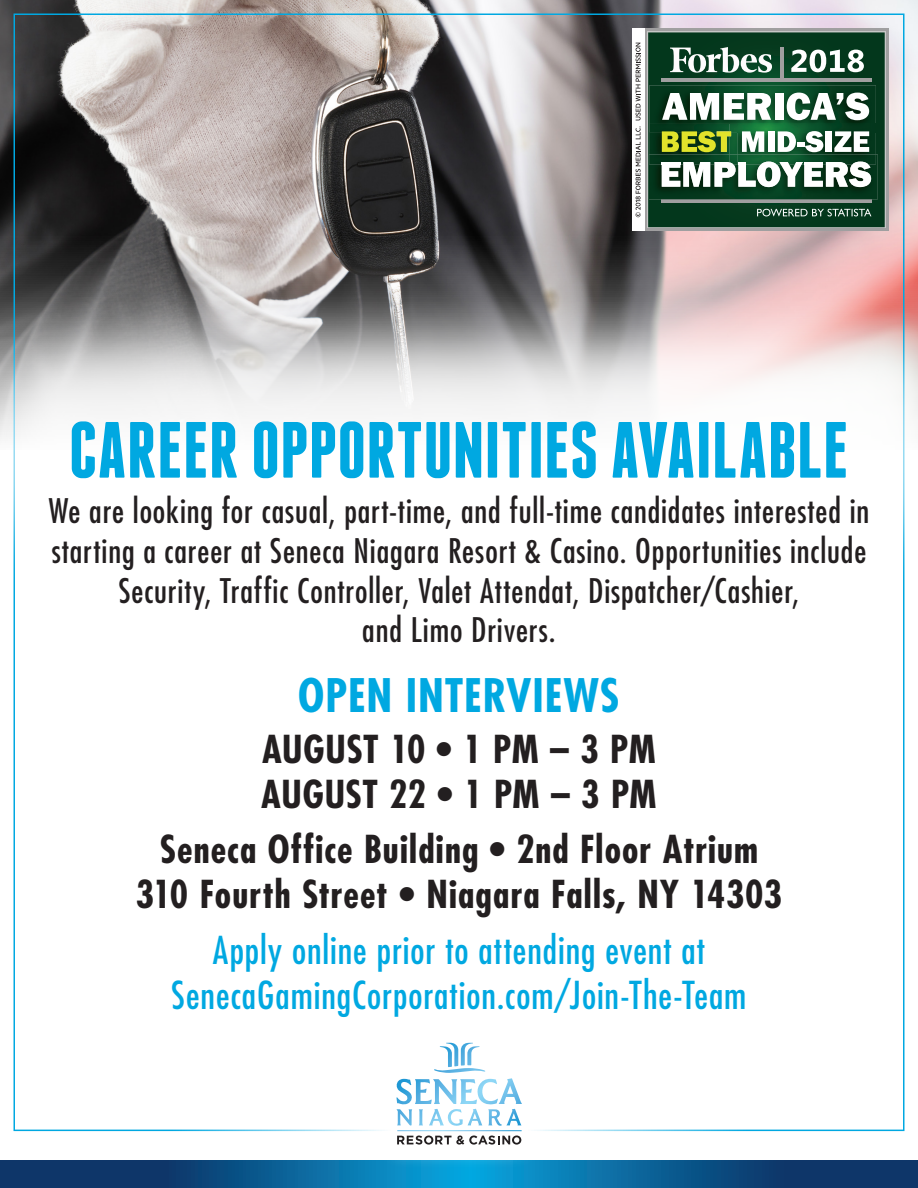
<style>
.page{position:relative;width:918px;height:1188px;background:#fff}
.page>*{position:absolute;margin:0;border:0;box-sizing:border-box;transform-origin:0 0}
.t1{font:700 79.5px "Franchise";letter-spacing:.005em;color:#00a8e1}
.t2{font:700 condensed 45px "Futura Std";letter-spacing:.02em;color:#00a8e1}
.t3{font:condensed 37.5px "Futura Std";letter-spacing:.025em;color:#00a8e1}
.t4{font:700 condensed 37.5px "Futura Std";letter-spacing:.025em;color:#231f20}
.t5{font:700 condensed 37.5px "Futura Std";letter-spacing:.005em;color:#231f20}
.t6{font:condensed 33px "Futura Std";letter-spacing:.025em;color:#231f20}
</style>
<div class="page">
<img style="left:0;top:0;width:918px;height:291px">
<svg style="left:0;top:1160px;width:918px;height:28px;background:#0b578b"></svg>
<div style="left:372px;top:1018px;width:174px;height:152px;background:#fff"></div>
<svg style="left:396px;top:1043px;width:126px;height:102px"></svg>
<div style="left:0;top:291px;width:918px;height:318px;background:#fff;opacity:.82"></div>
<div style="left:644px;top:28px;width:245px;height:203px;background:linear-gradient(to right,#a09fa0,#a09fa0)"></div>
<svg style="left:648px;top:32px;width:237px;height:195px;background:#093d22"></svg>
<hr style="left:661px;top:78px;width:210px;height:4px;background:#a09fa0">
<hr style="left:661px;top:200px;width:210px;height:3px;background:#a09fa0">
<hr style="left:781px;top:47px;width:3px;height:33px;background:#a09fa0">
<img style="left:757px;top:209px;width:114px;height:7px">
<img style="left:670px;top:47px;width:102px;height:26px">
<img style="left:649px;top:154px;width:229px;height:45px">
<img style="left:649px;top:85px;width:227px;height:39px">
<img style="left:649px;top:124px;width:13px;height:40px">
<img style="left:871px;top:124px;width:5px;height:30px">
<img style="left:871px;top:154px;width:5px;height:10px">
<svg style="left:662px;top:93px;width:209px;height:94px"></svg>
<svg style="left:791px;top:50px;width:73px;height:22px"></svg>
<div style="left:632px;top:28px;width:12px;height:203px;background:#fff"></div>
<svg style="left:636px;top:126px;width:5px;height:91px"></svg>
<svg style="left:636px;top:43px;width:5px;height:77px"></svg>
<p class="t1" style="left:69px;top:413px;width:781px">CAREER OPPORTUNITIES AVAILABLE</p>
<p class="t6" style="left:49px;top:491px;width:822px">We are looking for casual, part-time, and full-time candidates interested in</p>
<p class="t6" style="left:52px;top:531px;width:816px">starting a career at Seneca Niagara Resort &amp; Casino. Opportunities include</p>
<p class="t6" style="left:119px;top:571px;width:682px">Security, Traffic Controller, Valet Attendat, Dispatcher/Cashier,</p>
<p class="t6" style="left:362px;top:610px;width:195px">and Limo Drivers.</p>
<p class="t2" style="left:298px;top:667px;width:323px">OPEN INTERVIEWS</p>
<p class="t5" style="left:262px;top:725px;width:395px">AUGUST 10 • 1 PM – 3 PM</p>
<p class="t5" style="left:261px;top:770px;width:397px">AUGUST 22 • 1 PM – 3 PM</p>
<p class="t4" style="left:160px;top:826px;width:600px">Seneca Office Building • 2nd Floor Atrium</p>
<p class="t4" style="left:136px;top:871px;width:648px">310 Fourth Street • Niagara Falls, NY 14303</p>
<p class="t3" style="left:213px;top:927px;width:494px">Apply online prior to attending event at</p>
<p class="t3" style="left:172px;top:972px;width:576px">SenecaGamingCorporation.com/Join-The-Team</p>
</div>
